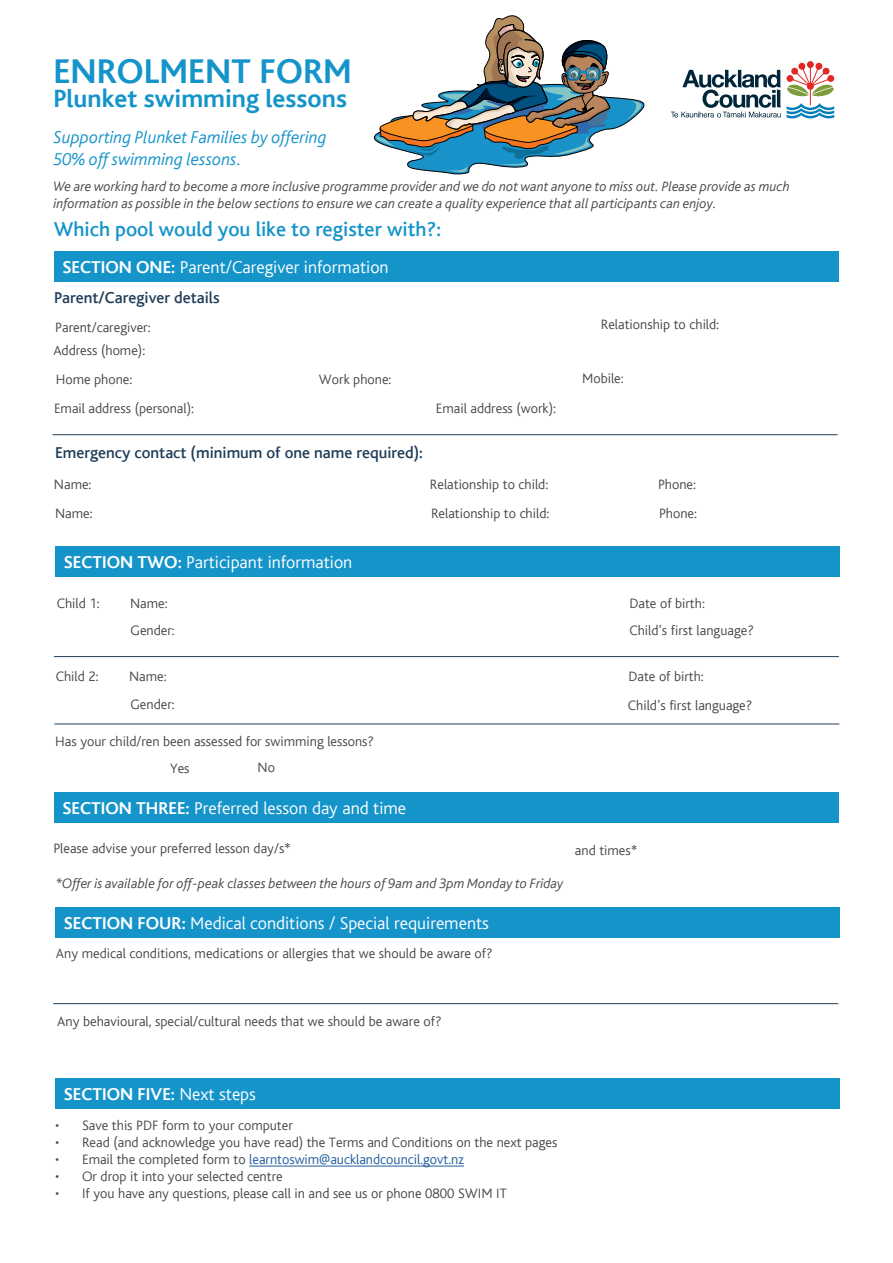
<style>
.page{position:relative;width:893px;height:1263px;background:#fff}
.page>*{position:absolute;margin:0;border:0;box-sizing:border-box;transform-origin:0 0}
.t1{font:700 36px "AC Bliss";color:#1594ca}
.t2{font:700 26.25px "AC Bliss";color:#1594ca}
.t3{font:500 21px "AC Bliss";color:#1594ca}
.t4{font:300 18px "AC Bliss";color:#fff}
.t5{font:italic 300 18px/21.6px "AC Bliss";color:#1594ca}
.t6{font:700 18px "AC Bliss";color:#fff}
.t7{font:500 16.5px "AC Bliss";color:#203d58}
.t8{font:300 14.25px/26.2px "AC Bliss";color:#48484a}
.t9{font:italic 300 14.25px/17.1px "AC Bliss";color:#48484a}
.t10{font:300 14.25px "AC Bliss";color:#215e9e}
.s1{font-weight:700}
.s2{font-weight:300}
.s3{color:#48484a}
</style>
<div class="page">
<div style="left:54px;top:251px;width:785px;height:31px;background:#1594ca"></div>
<div style="left:55px;top:546px;width:785px;height:31px;background:#1594ca"></div>
<div style="left:54px;top:792px;width:785px;height:31px;background:#1594ca"></div>
<hr style="left:53px;top:434px;width:785px;height:1px;background:#203d58">
<hr style="left:53px;top:1003px;width:785px;height:1px;background:#203d58">
<hr style="left:54px;top:656px;width:785px;height:1px;background:#203d58">
<hr style="left:54px;top:724px;width:785px;height:1px;background:#203d58">
<hr style="left:249px;top:1166px;width:215px;height:1px;background:#215e9e">
<div style="left:55px;top:906px;width:785px;height:31px;background:#1594ca"></div>
<div style="left:55px;top:1078px;width:785px;height:31px;background:#1594ca"></div>
<svg style="left:671px;top:61px;width:164px;height:57px"></svg>
<svg style="left:373px;top:15px;width:272px;height:160px"></svg>
<h1 class="t1" style="left:53px;top:52px;width:300px">ENROLMENT FORM</h1>
<h2 class="t2" style="left:53px;top:85px;width:295px">Plunket swimming lessons</h2>
<p class="t5" style="left:53px;top:127px;width:275px">Supporting Plunket Families by offering<br>50% off swimming lessons.</p>
<p class="t9" style="left:53px;top:178px;width:738px">We are working hard to become a more inclusive programme provider and we do not want anyone to miss out. Please provide as much information as possible in the below sections to ensure we can create a quality experience that all participants can enjoy.</p>
<h3 class="t3" style="left:54px;top:218px;width:389px">Which pool would you like to register with?:</h3>
<p class="t4" style="left:63px;top:258px;width:328px"><span class="s1">SECTION ONE:</span> Parent/Caregiver information</p>
<p class="t7" style="left:54px;top:289px;width:167px">Parent/Caregiver details</p>
<p class="t8" style="left:55px;top:314px;width:97px">Parent/caregiver:</p>
<p class="t8" style="left:601px;top:311px;width:120px">Relationship to child:</p>
<p class="t8" style="left:56px;top:366px;width:78px">Home phone:</p>
<p class="t8" style="left:319px;top:366px;width:74px">Work phone:</p>
<p class="t8" style="left:582px;top:365px;width:43px">Mobile:</p>
<p class="t8" style="left:53px;top:338px;width:93px">Address (home):</p>
<p class="t8" style="left:54px;top:395px;width:141px">Email address (personal):</p>
<p class="t8" style="left:436px;top:395px;width:122px">Email address (work):</p>
<p class="t7" style="left:55px;top:444px;width:369px">Emergency contact (minimum of one name required):</p>
<p class="t8" style="left:54px;top:471px;width:39px">Name:</p>
<p class="t8" style="left:430px;top:471px;width:120px">Relationship to child:</p>
<p class="t8" style="left:658px;top:471px;width:39px">Phone:</p>
<p class="t8" style="left:55px;top:501px;width:39px">Name:</p>
<p class="t8" style="left:431px;top:501px;width:120px">Relationship to child:</p>
<p class="t8" style="left:659px;top:501px;width:39px">Phone:</p>
<p class="t4" style="left:64px;top:552px;width:290px"><span class="s1">SECTION TWO:</span> Participant information</p>
<p class="t8" style="left:57px;top:590px;width:44px">Child 1:</p>
<p class="t8" style="left:130px;top:590px;width:39px">Name:</p>
<p class="t8" style="left:629px;top:590px;width:77px">Date of birth:</p>
<p class="t8" style="left:131px;top:617px;width:46px">Gender:</p>
<p class="t8" style="left:56px;top:663px;width:44px">Child 2:</p>
<p class="t8" style="left:129px;top:663px;width:39px">Name:</p>
<p class="t8" style="left:131px;top:691px;width:46px">Gender:</p>
<p class="t8" style="left:170px;top:729px;width:205px;text-indent:-115px">Has your child/ren been assessed for swimming lessons?<br>Yes</p>
<p class="t8" style="left:258px;top:754px;width:19px">No</p>
<p class="t4" style="left:63px;top:799px;width:345px"><span class="s1">SECTION THREE:</span> Preferred lesson day and time</p>
<p class="t8" style="left:629px;top:618px;width:126px">Child’s first language?</p>
<p class="t8" style="left:628px;top:663px;width:77px">Date of birth:</p>
<p class="t8" style="left:628px;top:692px;width:126px">Child’s first language?</p>
<p class="t8" style="left:53px;top:835px;width:239px">Please advise your preferred lesson day/s*</p>
<p class="t8" style="left:575px;top:837px;width:64px">and times*</p>
<p class="t9" style="left:55px;top:875px;width:509px">*Offer is available for off-peak classes between the hours of 9am and 3pm Monday to Friday</p>
<p class="t4" style="left:64px;top:913px;width:427px"><span class="s1">SECTION FOUR:</span> Medical conditions / Special requirements</p>
<p class="t8" style="left:56px;top:940px;width:438px">Any medical conditions, medications or allergies that we should be aware of?</p>
<p class="t8" style="left:57px;top:1008px;width:386px">Any behavioural, special/cultural needs that we should be aware of?</p>
<p class="t6" style="left:64px;top:1085px;width:194px">SECTION FIVE: <span class="s2">Next steps</span></p>
<p class="t8" style="left:55px;top:1112px;width:239px">• Save this PDF form to your computer</p>
<p class="t8" style="left:55px;top:1129px;width:504px">• Read (and acknowledge you have read) the Terms and Conditions on the next pages</p>
<p class="t10" style="left:55px;top:1152px;width:410px"><span class="s3">• Email the completed form to</span> learntoswim@aucklandcouncil.govt.nz</p>
<p class="t8" style="left:55px;top:1163px;width:229px">• Or drop it into your selected centre</p>
<p class="t8" style="left:55px;top:1181px;width:453px">• If you have any questions, please call in and see us or phone 0800 SWIM IT</p>
</div>
